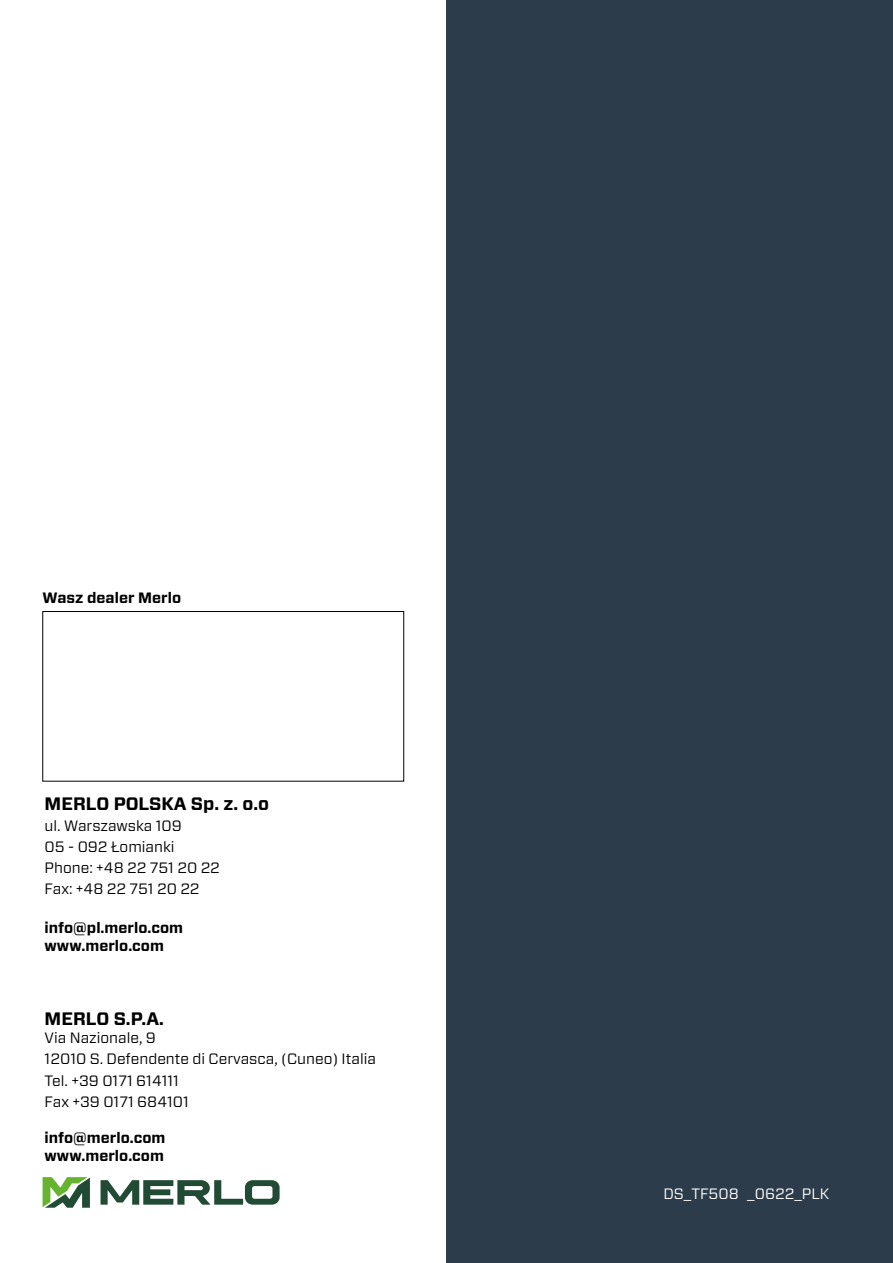
<style>
.page{position:relative;width:893px;height:1263px;background:#fff}
.page>*{position:absolute;margin:0;border:0;box-sizing:border-box;transform-origin:0 0}
.t1{font:700 18px "Forza";color:#000}
.t2{font:15px/21px "Forza";color:#000}
.t3{font:700 15px/18px "Forza";color:#000}
.Paragrafo_base{font:15px "Forza";color:#fff}
</style>
<div class="page">
<div style="left:446px;top:0;width:447px;height:1263px;background:#2d3c4b"></div>
<svg style="left:101px;top:1180px;width:179px;height:25px"></svg>
<svg style="left:43px;top:1177px;width:47px;height:31px"></svg>
<div style="left:43px;top:611px;width:361px;height:170px;border:1px solid #000"></div>
<p class="t3" style="left:43px;top:589px;width:140px">Wasz dealer Merlo</p>
<p class="t1" style="left:45px;top:791px;width:226px">MERLO POLSKA Sp. z. o.o</p>
<p class="t2" style="left:45px;top:815px;width:177px">ul. Warszawska 109<br>05 - 092 Łomianki<br>Phone: +48 22 751 20 22<br>Fax: +48 22 751 20 22</p>
<p class="t3" style="left:45px;top:919px;width:140px">info@pl.merlo.com www.merlo.com</p>
<p class="t1" style="left:45px;top:1007px;width:121px">MERLO S.P.A.</p>
<p class="t2" style="left:45px;top:1027px;width:333px">Via Nazionale, 9<br>12010 S. Defendente di Cervasca, (Cuneo) Italia<br>Tel. +39 0171 614111<br>Fax +39 0171 684101</p>
<p class="t3" style="left:45px;top:1128px;width:122px">info@merlo.com www.merlo.com</p>
<p class="Paragrafo_base" style="left:663px;top:1184px;width:77px">DS_TF508</p>
<p class="Paragrafo_base" style="left:747px;top:1184px;width:83px">_0622_PLK</p>
</div>
